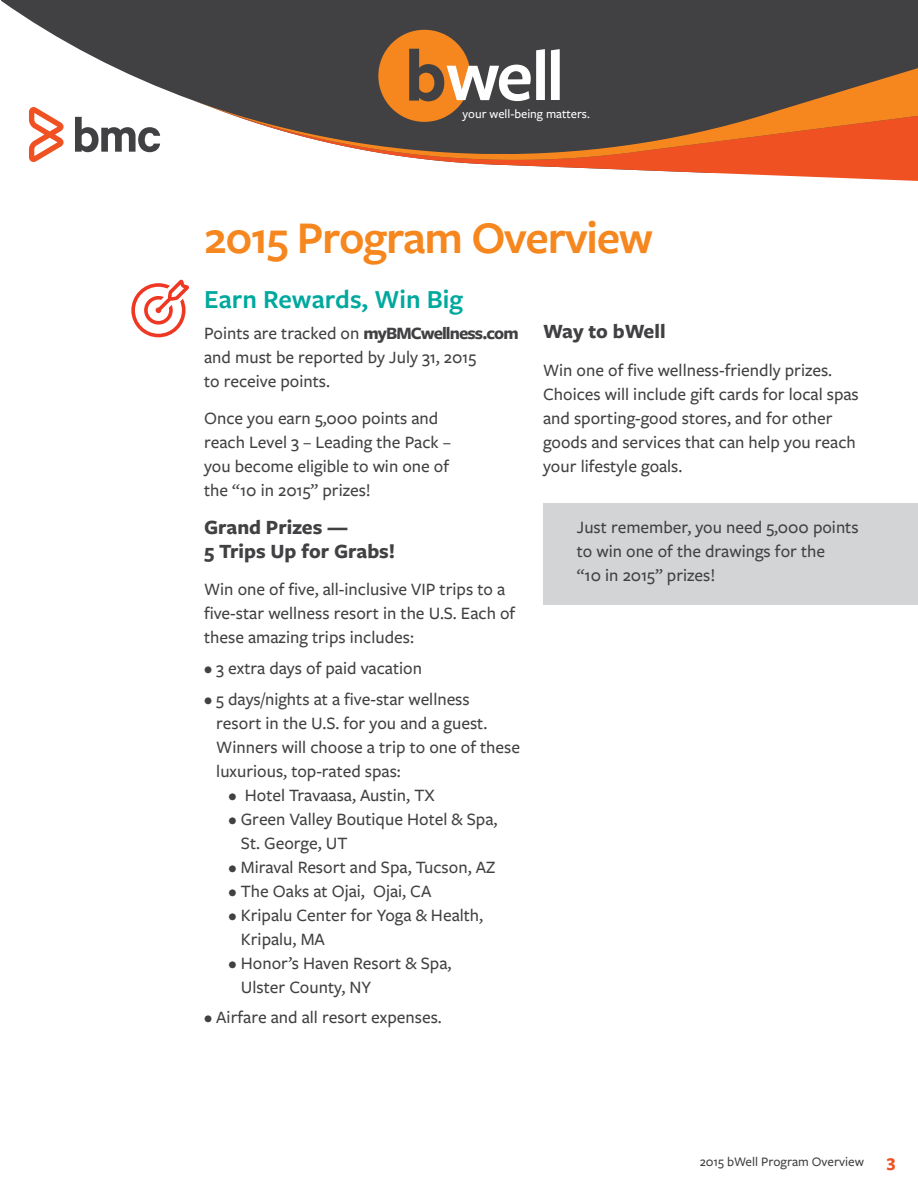
<style>
.page{position:relative;width:918px;height:1188px;background:#fff}
.page>*{position:absolute;margin:0;border:0;box-sizing:border-box;transform-origin:0 0}
.t1{font:600 74.4px "Freight Sans Pro";color:#fff}
.t2{font:600 47.1px "Freight Sans Pro";letter-spacing:-.025em;color:#f6871f}
.t3{font:600 27px "Freight Sans Pro";color:#00a89e}
.t4{font:700 21px/24px "Freight Sans Pro";color:#414042}
.t5{font:500 18px/24px "Freight Sans Pro";color:#414042}
.t6{font:700 18px "Freight Sans Pro";color:#f05123}
.t7{font:500 13.5px "Freight Sans Pro";color:#414042}
.t8{font:500 12.9px "Freight Sans Pro";color:#fff}
.s1{font-weight:700}
</style>
<div class="page">
<svg style="left:1px;top:0;width:917px;height:157px;fill:#414042"></svg>
<svg style="left:432px;top:160px;width:486px;height:21px;fill:#f05123"></svg>
<svg style="left:194px;top:68px;width:724px;height:92px;fill:#414042"></svg>
<svg style="left:378px;top:30px;width:92px;height:92px"></svg>
<svg style="left:75px;top:117px;width:85px;height:35px"></svg>
<svg style="left:29px;top:107px;width:35px;height:55px"></svg>
<div style="left:543px;top:503px;width:375px;height:101px;background:#d3d4d6"></div>
<svg style="left:131px;top:280px;width:58px;height:57px"></svg>
<h1 class="t1" style="left:446px;top:25px;width:120px">well</h1>
<p class="t8" style="left:463px;top:105px;width:129px">your well-being matters.</p>
<h2 class="t2" style="left:204px;top:206px;width:450px">2015 Program Overview</h2>
<h3 class="t3" style="left:204px;top:281px;width:260px">Earn Rewards, Win Big</h3>
<p class="t5" style="left:204px;top:320px;width:316px">Points are tracked on <span class="s1">myBMCwellness.com </span>and must be reported by July 31, 2015<br>to receive points.</p>
<p class="t5" style="left:204px;top:406px;width:249px">Once you earn 5,000 points and reach Level 3 – Leading the Pack – you become eligible to win one of the “10 in 2015” prizes!</p>
<p class="t4" style="left:204px;top:514px;width:193px">Grand Prizes —<br>5 Trips Up for Grabs!</p>
<p class="t5" style="left:204px;top:577px;width:313px">Win one of five, all-inclusive VIP trips to a five-star wellness resort in the U.S. Each of these amazing trips includes:</p>
<p class="t5" style="left:204px;top:656px;width:219px">• 3 extra days of paid vacation</p>
<p class="t5" style="left:216px;top:686px;width:305px;text-indent:-12px">• 5 days/nights at a five-star wellness<br>resort in the U.S. for you and a guest.<br>Winners will choose a trip to one of these luxurious, top-rated spas:</p>
<p class="t5" style="left:229px;top:782px;width:208px">• Hotel Travaasa, Austin, TX</p>
<p class="t5" style="left:241px;top:806px;width:258px;text-indent:-12px">• Green Valley Boutique Hotel &amp; Spa,<br>St. George, UT</p>
<p class="t5" style="left:229px;top:854px;width:269px">• Miraval Resort and Spa, Tucson, AZ</p>
<p class="t5" style="left:229px;top:878px;width:204px">• The Oaks at Ojai, Ojai, CA</p>
<p class="t5" style="left:241px;top:902px;width:244px;text-indent:-12px">• Kripalu Center for Yoga &amp; Health,<br>Kripalu, MA</p>
<p class="t5" style="left:241px;top:950px;width:212px;text-indent:-12px">• Honor’s Haven Resort &amp; Spa,<br>Ulster County, NY</p>
<p class="t5" style="left:204px;top:1005px;width:239px">• Airfare and all resort expenses.</p>
<p class="t4" style="left:543px;top:319px;width:124px">Way to bWell</p>
<p class="t5" style="left:543px;top:357px;width:317px">Win one of five wellness-friendly prizes.<br>Choices will include gift cards for local spas and sporting-good stores, and for other goods and services that can help you reach your lifestyle goals.</p>
<p class="t5" style="left:577px;top:515px;width:283px">Just remember, you need 5,000 points to win one of the drawings for the<br>“10 in 2015” prizes!</p>
<p class="t7" style="left:700px;top:1152px;width:166px">2015 bWell Program Overview</p>
<p class="t6" style="left:887px;top:1149px;width:10px">3</p>
</div>
